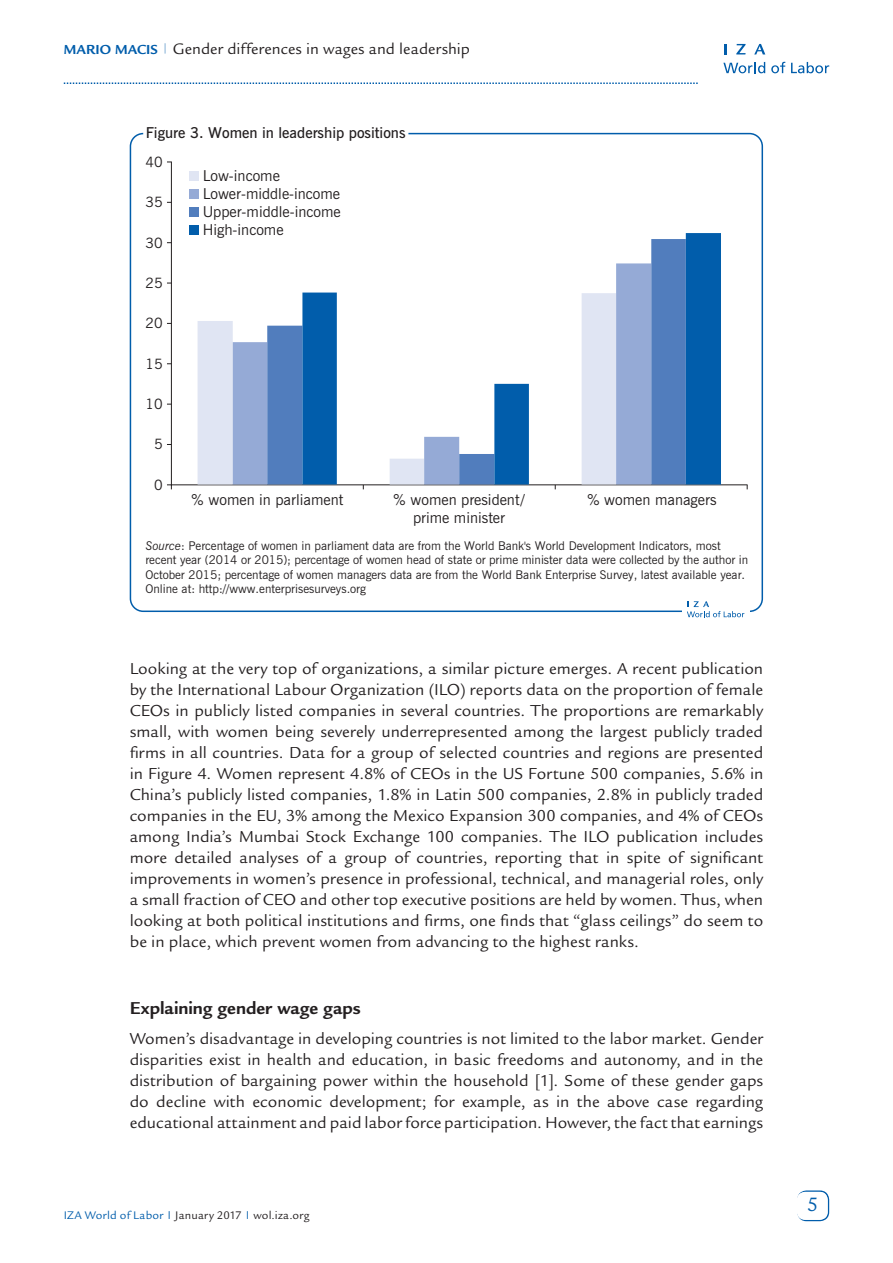
<style>
.page{position:relative;width:893px;height:1263px;background:#fff}
.page>*{position:absolute;margin:0;border:0;box-sizing:border-box;transform-origin:0 0}
.t1{font:21px "Legacy Sans Std";color:#015dab}
.t2{font:700 18.75px "Legacy Sans Std";color:#231f20}
.t3{font:17.25px/21px "Legacy Sans Std";color:#231f20;text-align:justify}
.t4{font:16.5px "Legacy Sans Std";letter-spacing:.005em;color:#231f20}
.t5{font:15px/18px "News Gothic BT";color:#231f20;text-align:center}
.t6{font:600 15px "News Gothic BT";color:#231f20}
.t7{font:14.25px "News Gothic BT";color:#231f20}
.t8{font:12px/14.4px "News Gothic BT";color:#231f20}
.t9{font:12px "Legacy Sans Std";letter-spacing:.015em;color:#231f20}
.s1{font-weight:700;font-size:14.25px;color:#015dab}
.s2{font-style:italic}
.s3{color:#015dab}
</style>
<div class="page">
<div style="left:797px;top:1190px;width:32px;height:31px;border:2px solid #015dab;border-radius:9px"></div>
<div style="left:797px;top:1192px;width:31px;height:28px;background:#fff;border-radius:9px"></div>
<svg style="left:64px;top:82px;width:634px;height:2px"></svg>
<svg style="left:723px;top:62px;width:42px;height:11px"></svg>
<svg style="left:771px;top:62px;width:14px;height:11px"></svg>
<svg style="left:791px;top:62px;width:38px;height:11px"></svg>
<svg style="left:724px;top:44px;width:2px;height:10px"></svg>
<svg style="left:736px;top:44px;width:10px;height:10px"></svg>
<svg style="left:754px;top:44px;width:11px;height:10px"></svg>
<div style="left:130px;top:133px;width:633px;height:479px;border:2px solid #015dab;border-radius:13px"></div>
<svg style="left:167px;top:484px;width:5px;height:5px"></svg>
<div style="left:682px;top:596px;width:67px;height:25px;background:#fff"></div>
<svg style="left:687px;top:601px;width:57px;height:16px"></svg>
<svg style="left:171px;top:161px;width:577px;height:325px"></svg>
<svg style="left:198px;top:293px;width:35px;height:191px;background:#e4e8f4"></svg>
<svg style="left:233px;top:263px;width:34px;height:221px;fill:#95aad6"></svg>
<svg style="left:267px;top:239px;width:35px;height:245px;fill:#517dbd"></svg>
<svg style="left:302px;top:233px;width:419px;height:251px"></svg>
<div style="left:190px;top:171px;width:9px;height:9px;background:#e0e5f3"></div>
<div style="left:190px;top:189px;width:9px;height:9px;background:#95aad6"></div>
<div style="left:190px;top:207px;width:9px;height:9px;background:#517dbd"></div>
<div style="left:190px;top:225px;width:9px;height:9px;background:#015dab"></div>
<p class="t4" style="left:64px;top:39px;width:408px"><span class="s1">Mario Macis</span> <sup>|</sup> Gender differences in wages and leadership</p>
<p class="t6" style="left:146px;top:124px;width:261px">Figure 3. Women in leadership positions</p>
<p class="t7" style="left:146px;top:153px;width:19px">40</p>
<p class="t7" style="left:146px;top:193px;width:19px">35</p>
<p class="t7" style="left:146px;top:234px;width:19px">30</p>
<p class="t7" style="left:146px;top:274px;width:19px">25</p>
<p class="t7" style="left:146px;top:315px;width:19px">20</p>
<p class="t7" style="left:146px;top:355px;width:19px">15</p>
<p class="t7" style="left:146px;top:395px;width:19px">10</p>
<p class="t7" style="left:154px;top:436px;width:10px">5</p>
<p class="t7" style="left:154px;top:476px;width:10px">0</p>
<p class="t5" style="left:203px;top:167px;width:140px;text-align:left">Low-income<br>Lower-middle-income<br>Upper-middle-income<br>High-income</p>
<p class="t5" style="left:191px;top:491px;width:154px">% women in parliament</p>
<p class="t5" style="left:393px;top:491px;width:133px">% women president/ prime minister</p>
<p class="t5" style="left:587px;top:491px;width:131px">% women managers</p>
<p class="t8" style="left:145px;top:538px;width:604px"><span class="s2">Source</span>: Percentage of women in parliament data are from the World Bank's World Development Indicators, most recent year (2014 or 2015); percentage of women head of state or prime minister data were collected by the author in October 2015; percentage of women managers data are from the World Bank Enterprise Survey, latest available year.<br>Online at: http://www.enterprisesurveys.org</p>
<p class="t3" style="left:130px;top:659px;width:635px">Looking at the very top of organizations, a similar picture emerges. A recent publication by the International Labour Organization (ILO) reports data on the proportion of female CEOs in publicly listed companies in several countries. The proportions are remarkably small, with women being severely underrepresented among the largest publicly traded firms in all countries. Data for a group of selected countries and regions are presented in Figure 4. Women represent 4.8% of CEOs in the US Fortune 500 companies, 5.6% in China’s publicly listed companies, 1.8% in Latin 500 companies, 2.8% in publicly traded companies in the EU, 3% among the Mexico Expansion 300 companies, and 4% of CEOs among India’s Mumbai Stock Exchange 100 companies. The ILO publication includes more detailed analyses of a group of countries, reporting that in spite of significant improvements in women’s presence in professional, technical, and managerial roles, only a small fraction of CEO and other top executive positions are held by women. Thus, when looking at both political institutions and firms, one finds that “glass ceilings” do seem to be in place, which prevent women from advancing to the highest ranks.</p>
<p class="t2" style="left:130px;top:997px;width:233px">Explaining gender wage gaps</p>
<p class="t3" style="left:130px;top:1028px;width:635px">Women’s disadvantage in developing countries is not limited to the labor market. Gender disparities exist in health and education, in basic freedoms and autonomy, and in the distribution of bargaining power within the household [1]. Some of these gender gaps do decline with economic development; for example, as in the above case regarding educational attainment and paid labor force participation. However, the fact that earnings</p>
<p class="t9" style="left:64px;top:1208px;width:247px"><span class="s3">IZA World of Labor</span> <sup>|</sup> January 2017 <sup>|</sup> wol.iza.org</p>
<p class="t1" style="left:807px;top:1192px;width:13px">5</p>
</div>
